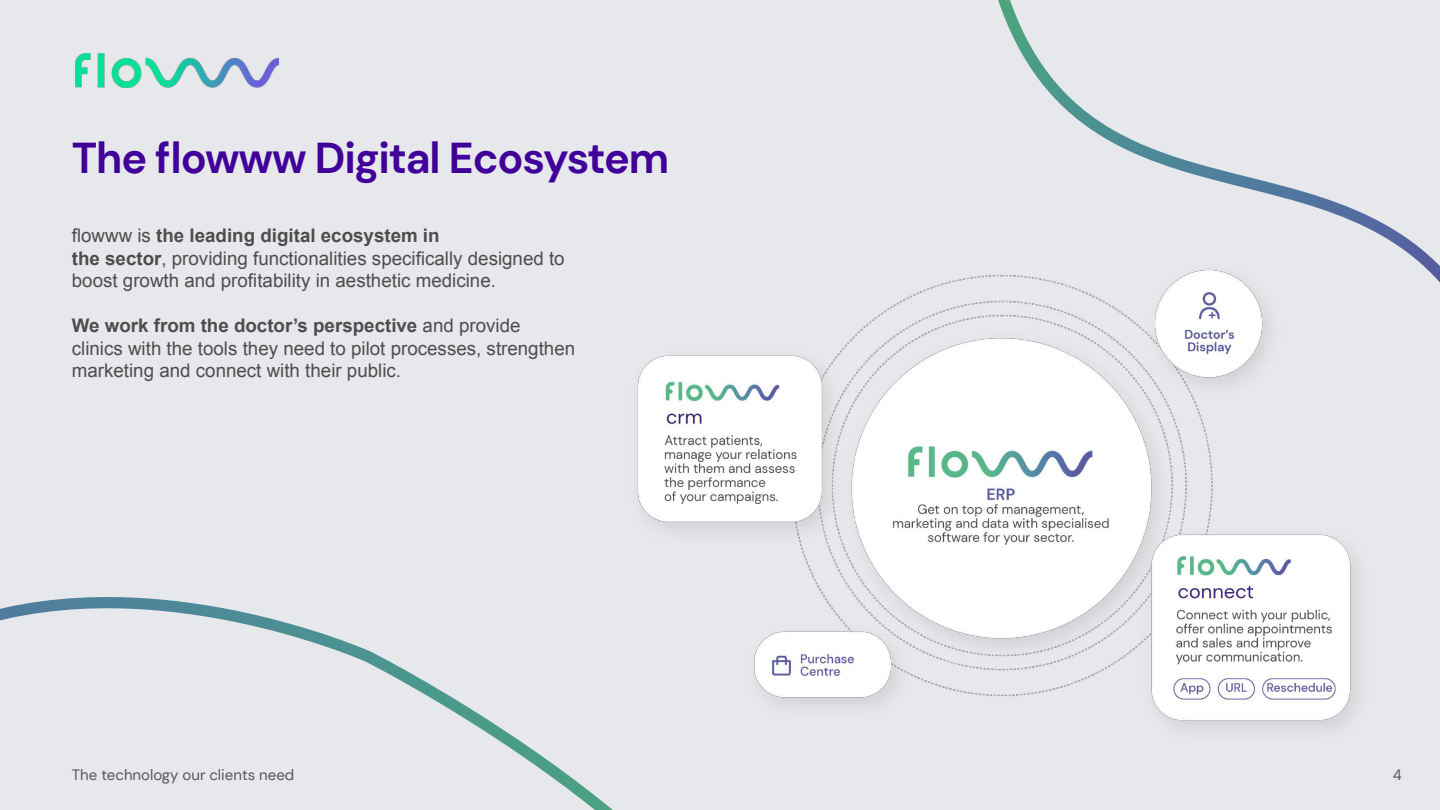
<style>
.page{position:relative;width:1440px;height:810px;background:#e7e8ec}
.page>*{position:absolute;margin:0;border:0;box-sizing:border-box;transform-origin:0 0}
.t1{font:700 43.12px "DM Sans";letter-spacing:-.025em;color:#410099}
.t2{font:18.75px/22.5px "Arial";color:#4d4d4d}
.t3{font:15px "DM Sans";color:#565757}
.s1{font-weight:700}
</style>
<div class="page">
<img style="left:618px;top:208px;width:787px;height:556px">
<img style="left:76px;top:54px;width:203px;height:34px">
<svg style="left:982px;top:0;width:458px;height:328px;background:#e1e4e8"></svg>
<div style="left:0;top:541px;width:780px;height:269px;background:#e7e8ec"></div>
<h1 class="t1" style="left:72px;top:131px;width:599px">The flowww Digital Ecosystem</h1>
<p class="t2" style="left:72px;top:225px;width:494px">flowww is <span class="s1">the leading digital ecosystem in<br>the sector</span>, providing functionalities specifically designed to boost growth and profitability in aesthetic medicine.</p>
<p class="t2" style="left:72px;top:315px;width:505px"><span class="s1">We work from the doctor’s perspective</span> and provide clinics with the tools they need to pilot processes, strengthen marketing and connect with their public.</p>
<p class="t3" style="left:72px;top:766px;width:224px">The technology our clients need</p>
<p class="t3" style="left:1393px;top:766px;width:11px">4</p>
</div>
